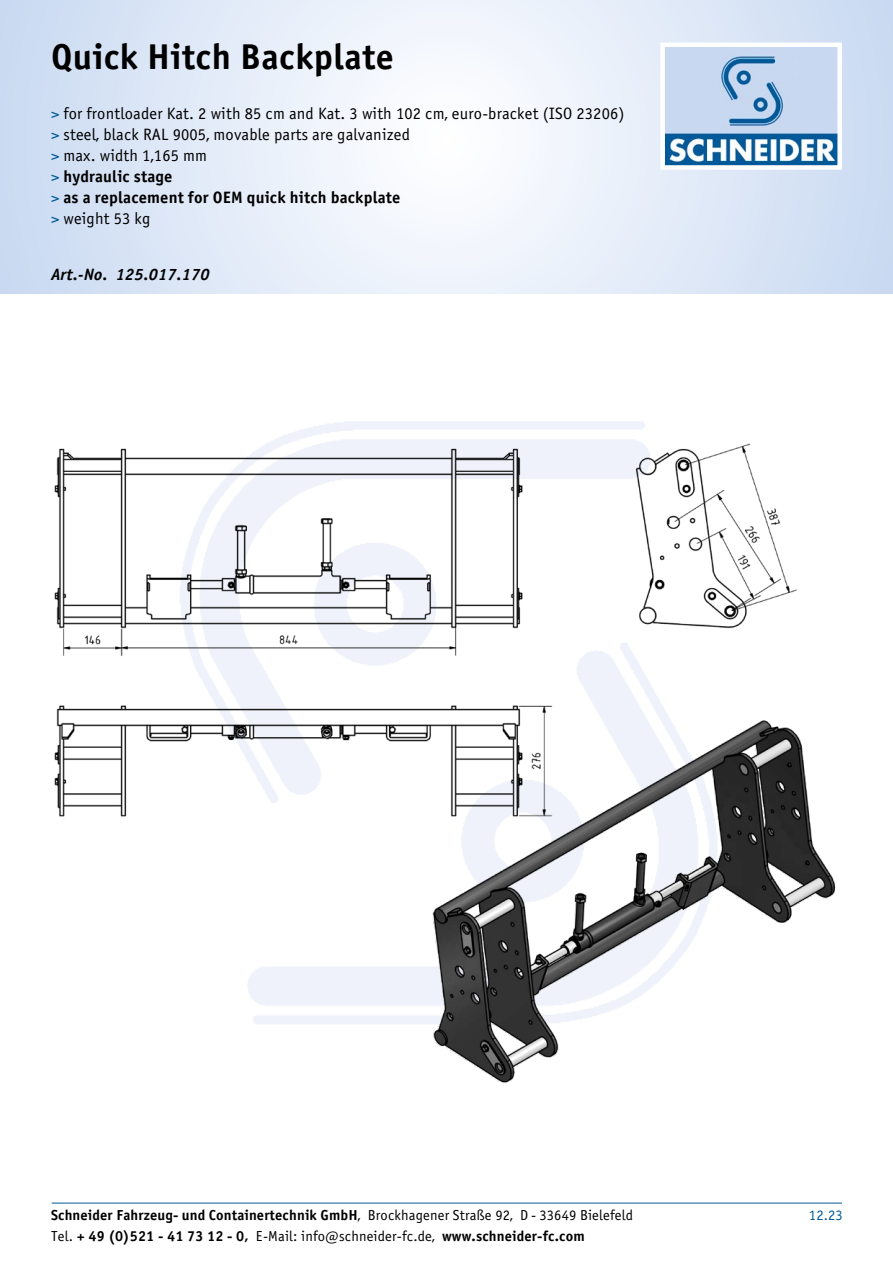
<style>
.page{position:relative;width:893px;height:1263px;background:#fff}
.page>*{position:absolute;margin:0;border:0;box-sizing:border-box;transform-origin:0 0}
.t1{font:36px "Officina Sans Bold ITC";letter-spacing:.01em;color:#000}
.t2{font:16.5px/21px "Officina Sans Book ITC";letter-spacing:.01em;color:#000}
.t3{font:16.5px/21px "Officina Sans Bold ITC";letter-spacing:.01em;color:#000}
.t4{font:italic 16.5px "Officina Sans Bold ITC";letter-spacing:.01em;color:#000}
.t5{font:14.55px "Officina Sans Bold ITC";letter-spacing:.01em;color:#000}
.t6{font:14.55px "Officina Sans Book ITC";color:#005a9a}
.s1{color:#005a9a}
.s2{font-family:"Officina Sans Book ITC";color:#005a9a}
.s3{font-family:"Officina Sans Book ITC"}
</style>
<div class="page">
<svg style="left:0;top:0;width:893px;height:293px"></svg>
<img style="left:665px;top:48px;width:172px;height:117px">
<div style="left:660px;top:43px;width:182px;height:127px;border:4px solid #fff"></div>
<hr style="left:52px;top:1203px;width:790px;height:1px;background:#005a9a">
<img style="left:54px;top:421px;width:782px;height:662px">
<h1 class="t1" style="left:51px;top:34px;width:344px">Quick Hitch Backplate</h1>
<p class="t2" style="left:51px;top:103px;width:575px"><span class="s1">&gt;</span> for frontloader Kat. 2 with 85 cm and Kat. 3 with 102 cm, euro-bracket (ISO 23206) <span class="s1">&gt;</span> steel, black RAL 9005, movable parts are galvanized<br><span class="s1">&gt;</span> max. width 1,165 mm</p>
<p class="t3" style="left:51px;top:165px;width:351px"><span class="s2">&gt;</span> hydraulic stage<br><span class="s2">&gt;</span> as a replacement for OEM quick hitch backplate</p>
<p class="t2" style="left:51px;top:208px;width:101px"><span class="s1">&gt;</span> weight 53 kg</p>
<p class="t4" style="left:51px;top:264px;width:160px">Art.-No. 125.017.170</p>
<p class="t5" style="left:51px;top:1206px;width:583px">Schneider Fahrzeug- und Containertechnik GmbH<span class="s3">, Brockhagener Straße 92, D - 33649 Bielefeld</span></p>
<p class="t6" style="left:809px;top:1206px;width:35px">12.23</p>
<p class="t5" style="left:51px;top:1227px;width:535px"><span class="s3">Tel.</span> + 49 (0)521 - 41 73 12 - 0, <span class="s3">E-Mail: info@schneider-fc.de,</span> www.schneider-fc.com</p>
</div>
